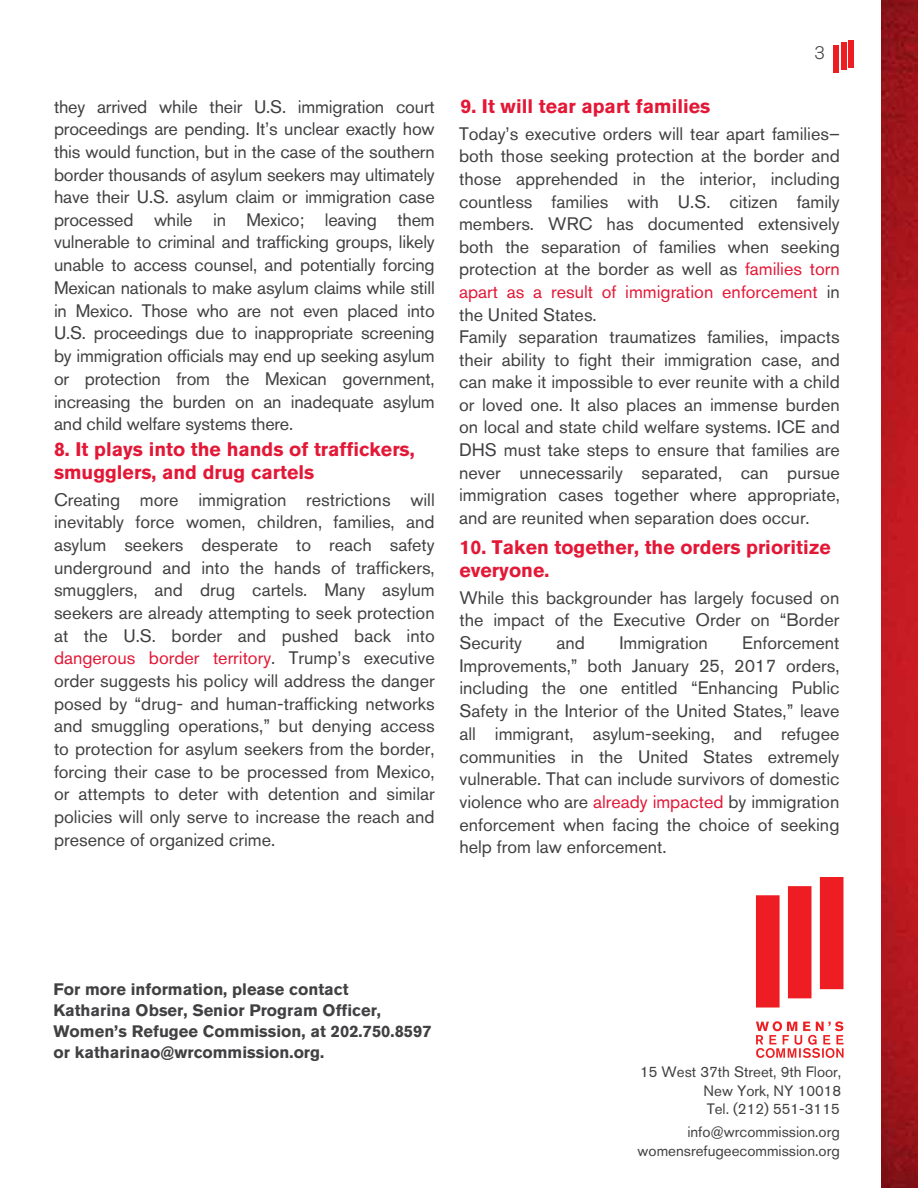
<style>
.page{position:relative;width:918px;height:1188px;background:#fff}
.page>*{position:absolute;margin:0;border:0;box-sizing:border-box;transform-origin:0 0}
.t1{font:700 19.5px/23.1px "Akzidenz Grotesk Std";color:#e31837}
.t2{font:18px/22.6px "Akzidenz Grotesk Std";color:#414042;text-align:justify}
.t3{font:300 18px "Akzidenz Grotesk BE";color:#414042}
.t4{font:700 16.5px/20.9px "Akzidenz Grotesk Std";color:#414042}
.t5{font:15px/18.9px "Akzidenz Grotesk Std";color:#414042;text-align:justify}
.s1{color:#e31837}
</style>
<div class="page">
<img style="left:881px;top:0;width:37px;height:1188px">
<div style="left:841px;top:42px;width:5px;height:28px;background:#ed1d24"></div>
<div style="left:833px;top:45px;width:5px;height:28px;background:#ed1d24"></div>
<div style="left:849px;top:40px;width:5px;height:28px;background:#ed1d24"></div>
<img style="left:755px;top:878px;width:89px;height:180px">
<p class="t2" style="left:54px;top:95px;width:382px">they arrived while their U.S. immigration court proceedings are pending. It’s unclear exactly how this would function, but in the case of the southern border thousands of asylum seekers may ultimately have their U.S. asylum claim or immigration case processed while in Mexico; leaving them vulnerable to criminal and trafficking groups, likely unable to access counsel, and potentially forcing Mexican nationals to make asylum claims while still in Mexico. Those who are not even placed into U.S. proceedings due to inappropriate screening by immigration officials may end up seeking asylum or protection from the Mexican government, increasing the burden on an inadequate asylum and child welfare systems there.</p>
<p class="t1" style="left:54px;top:438px;width:362px">8. It plays into the hands of traffickers, smugglers, and drug cartels</p>
<p class="t2" style="left:54px;top:488px;width:382px">Creating more immigration restrictions will inevitably force women, children, families, and asylum seekers desperate to reach safety underground and into the hands of traffickers, smugglers, and drug cartels. Many asylum seekers are already attempting to seek protection at the U.S. border and pushed back into <span class="s1">dangerous border territory</span>. Trump’s executive order suggests his policy will address the danger posed by “drug- and human-trafficking networks and smuggling operations,” but denying access to protection for asylum seekers from the border, forcing their case to be processed from Mexico, or attempts to deter with detention and similar policies will only serve to increase the reach and presence of organized crime.</p>
<p class="t3" style="left:815px;top:43px;width:12px">3</p>
<p class="t1" style="left:460px;top:95px;width:251px">9. It will tear apart families</p>
<p class="t2" style="left:459px;top:122px;width:382px;text-align:left">Today’s executive orders will tear apart families– both those seeking protection at the border and those apprehended in the interior, including countless families with U.S. citizen family members. WRC has documented extensively both the separation of families when seeking protection at the border as well as <span class="s1">families torn apart as a result of immigration enforcement</span> in the United States.<br>Family separation traumatizes families, impacts their ability to fight their immigration case, and can make it impossible to ever reunite with a child or loved one. It also places an immense burden on local and state child welfare systems. ICE and DHS must take steps to ensure that families are never unnecessarily separated, can pursue immigration cases together where appropriate, and are reunited when separation does occur.</p>
<p class="t1" style="left:459px;top:535px;width:373px">10. Taken together, the orders prioritize everyone.</p>
<p class="t2" style="left:459px;top:586px;width:381px">While this backgrounder has largely focused on the impact of the Executive Order on “Border Security</p>
<p class="t2" style="left:459px;top:631px;width:381px;text-indent:283px">Enforcement Improvements,” both January 25, 2017 orders, including the one entitled “Enhancing Public Safety in the Interior of the United States,” leave all immigrant, asylum-seeking, and refugee communities in the United States extremely vulnerable. That can include survivors of domestic violence who are <span class="s1">already impacted</span> by immigration enforcement when facing the choice of seeking help from law enforcement.</p>
<p class="t2" style="left:557px;top:631px;width:30px">and</p>
<p class="t2" style="left:619px;top:631px;width:90px">Immigration</p>
<p class="t4" style="left:53px;top:979px;width:380px">For more information, please contact<br>Katharina Obser, Senior Program Officer, Women’s Refugee Commission, at 202.750.8597 or katharinao@wrcommission.org.</p>
<p class="t5" style="left:704px;top:1062px;width:139px;text-indent:-64px">15 West 37th Street, 9th Floor, New York, NY 10018<br>Tel. (212) 551-3115</p>
<p class="t5" style="left:638px;top:1122px;width:204px;text-align:right">info@wrcommission.org womensrefugeecommission.org</p>
</div>
